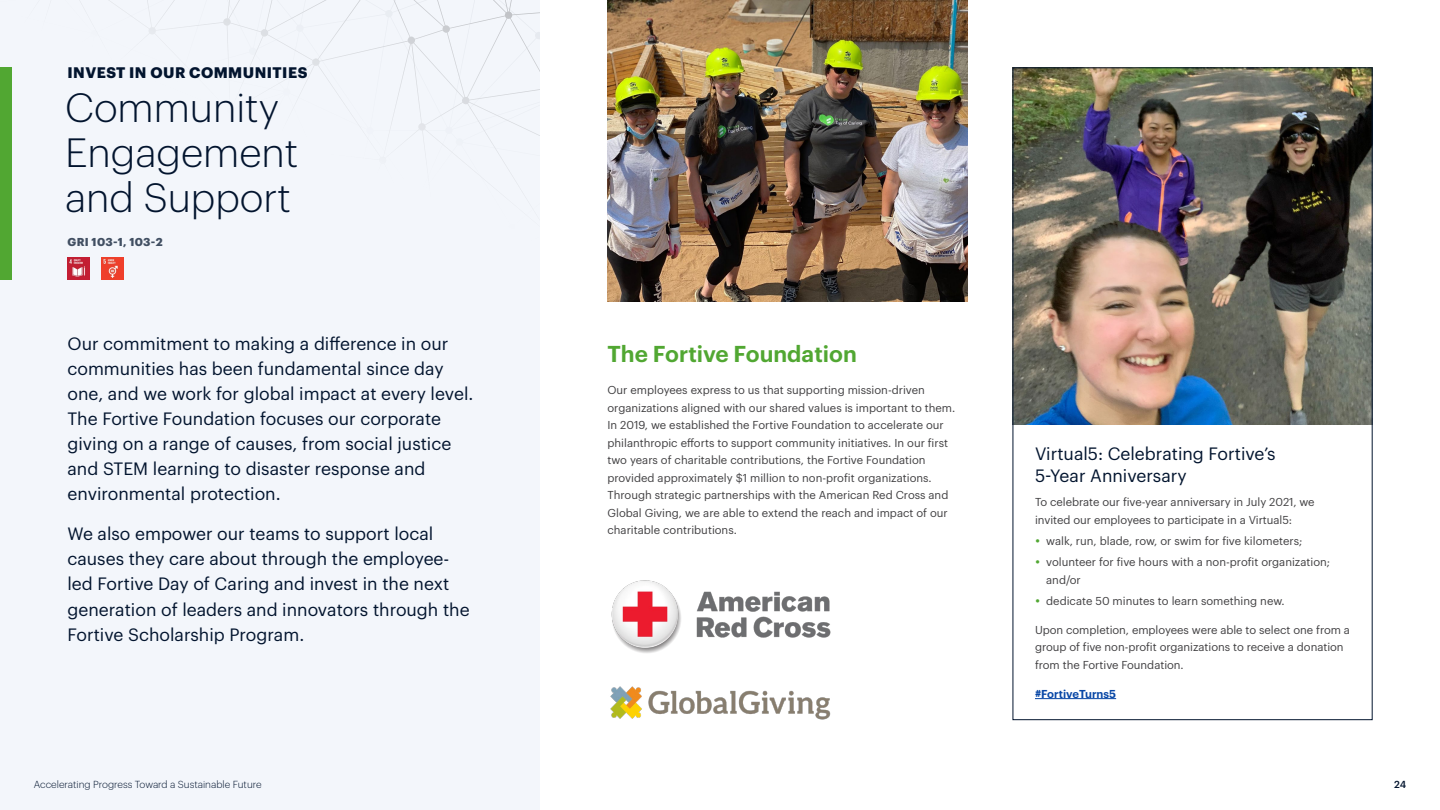
<style>
.page{position:relative;width:1440px;height:810px;background:#fff}
.page>*{position:absolute;margin:0;border:0;box-sizing:border-box;transform-origin:0 0}
.t1{font:300 40px/45px "Graphik";color:#02142e}
.t2{font:600 22.5px "Graphik";color:#51a732}
.t3{font:17.5px/25px "Graphik";color:#02142e}
.t4{font:700 15px "Graphik";letter-spacing:.03em;color:#02142e}
.t5{font:11.25px/17.5px "Graphik";color:#414042}
.t6{font:700 11.25px "Graphik";letter-spacing:.03em;color:#414f62}
.t7{font:600 11.25px "Graphik";color:#0847a6}
.t8{font:300 10px "Graphik";color:#02142e}
.t9{font:500 10px "Graphik";color:#02142e}
</style>
<div class="page">
<img style="left:1012px;top:68px;width:358px;height:357px">
<div style="left:0;top:0;width:540px;height:810px;background:#f3f6fb"></div>
<svg style="left:0;top:0;width:540px;height:280px"></svg>
<div style="left:0;top:68px;width:11px;height:212px;background:#51a732"></div>
<hr style="left:1035px;top:698px;width:81px;height:1px;background:#0847a6">
<img style="left:608px;top:0;width:360px;height:301px">
<img style="left:68px;top:257px;width:22px;height:23px">
<img style="left:101px;top:257px;width:23px;height:23px">
<img style="left:611px;top:580px;width:220px;height:73px">
<img style="left:610px;top:686px;width:221px;height:34px">
<h3 class="t4" style="left:68px;top:61px;width:241px">INVEST IN OUR COMMUNITIES</h3>
<h1 class="t1" style="left:65px;top:82px;width:235px">Community<br>Engagement and Support</h1>
<p class="t6" style="left:68px;top:233px;width:97px">GRI 103-1, 103-2</p>
<p class="t3" style="left:68px;top:330px;width:407px">Our commitment to making a difference in our communities has been fundamental since day one, and we work for global impact at every level.<br>The Fortive Foundation focuses our corporate giving on a range of causes, from social justice and STEM learning to disaster response and environmental protection.</p>
<h3 class="t3" style="left:68px;top:520px;width:404px">We also empower our teams to support local causes they care about through the employee&shy;led Fortive Day of Caring and invest in the next generation of leaders and innovators through the Fortive Scholarship Program.</h3>
<h2 class="t2" style="left:608px;top:337px;width:251px">The Fortive Foundation</h2>
<p class="t5" style="left:608px;top:380px;width:349px">Our employees express to us that supporting mission-driven organizations aligned with our shared values is important to them.<br>In 2019, we established the Fortive Foundation to accelerate our philanthropic efforts to support community initiatives. In our first two years of charitable contributions, the Fortive Foundation provided approximately $1 million to non-profit organizations.<br>Through strategic partnerships with the American Red Cross and Global Giving, we are able to extend the reach and impact of our charitable contributions.</p>
<h3 class="t3" style="left:1035px;top:440px;width:242px;line-height:22.5px">Virtual5: Celebrating Fortive’s<br>5-Year Anniversary</h3>
<p class="t5" style="left:1035px;top:492px;width:281px">To celebrate our five-year anniversary in July 2021, we invited our employees to participate in a Virtual5:</p>
<p class="t5" style="left:1046px;top:529px;width:285px;line-height:21.2px">walk, run, blade, row, or swim for five kilometers; volunteer for five hours with a non-profit organization;</p>
<p class="t5" style="left:1046px;top:568px;width:240px;line-height:21.2px">and/or<br>dedicate 50 minutes to learn something new.</p>
<p class="t5" style="left:1035px;top:620px;width:317px">Upon completion, employees were able to select one from a group of five non-profit organizations to receive a donation from the Fortive Foundation.</p>
<p class="t7" style="left:1035px;top:685px;width:83px">#FortiveTurns5</p>
<p class="t8" style="left:34px;top:777px;width:229px">Accelerating Progress Toward a Sustainable Future</p>
<p class="t9" style="left:1394px;top:776px;width:13px">24</p>
</div>
